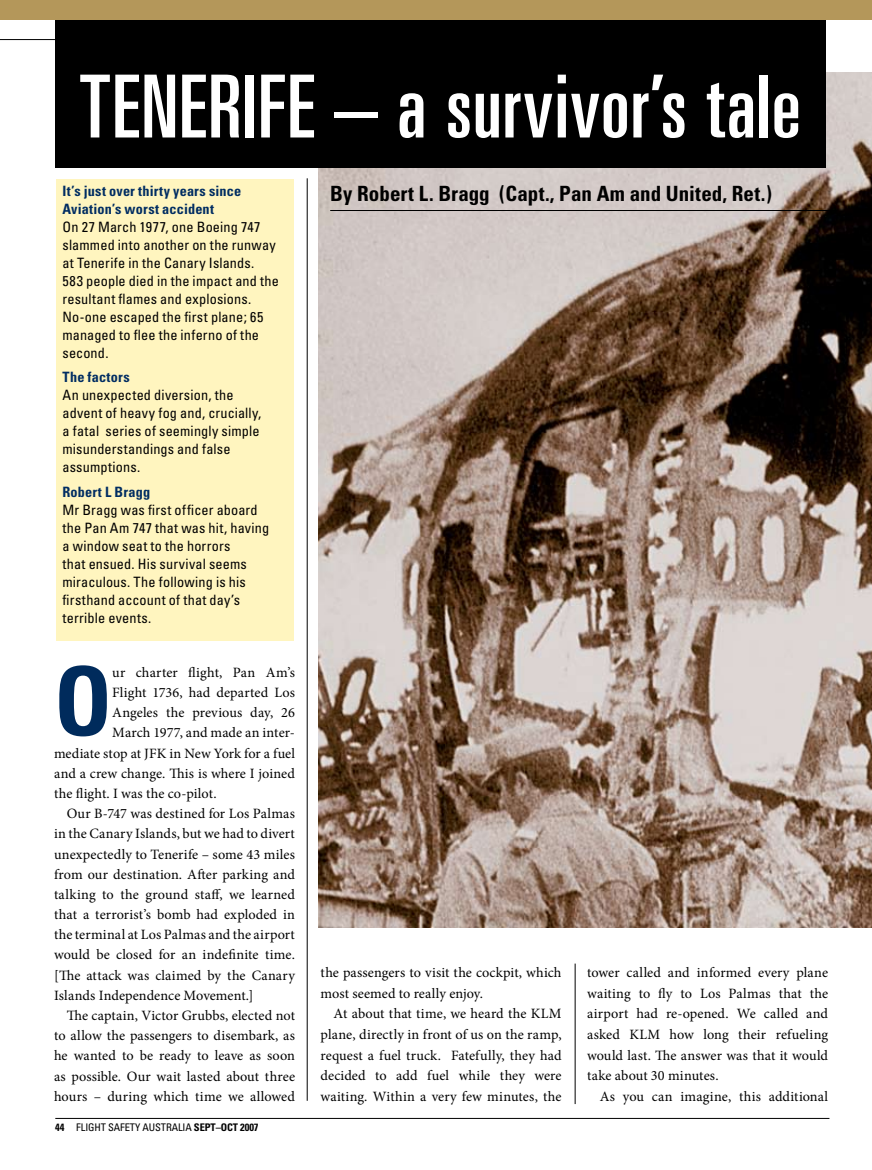
<style>
.page{position:relative;width:872px;height:1170px;background:#fff}
.page>*{position:absolute;margin:0;border:0;box-sizing:border-box;transform-origin:0 0}
.t1{font:700 condensed 95.25px "Univers";color:#002b5c}
.t2{font:ultra-condensed 87px "Univers";letter-spacing:.01em;color:#fff}
.t3{font:700 condensed 21px "Univers";color:#000}
.t4{font:14.25px/20.7px "Minion Pro";letter-spacing:.01em;color:#000;text-align:justify}
.t5{font:condensed 14.25px/18px "Univers";letter-spacing:.01em;color:#000}
.t6{font:700 condensed 14.25px/18px "Univers";letter-spacing:.01em;color:#002d62}
.t7{font:condensed 10.5px "Univers LT";letter-spacing:-.01em;color:#000}
.s1{font-weight:700}
</style>
<div class="page">
<hr style="left:55px;top:1117px;width:774px;height:1px;background:#000">
<hr style="left:0;top:39px;width:117px;height:1px;background:#000">
<hr style="left:307px;top:178px;width:1px;height:922px;background:#000">
<hr style="left:575px;top:963px;width:1px;height:140px;background:#000">
<div style="left:56px;top:179px;width:238px;height:461px;background:#fff5bf"></div>
<img style="left:319px;top:72px;width:553px;height:855px">
<div style="left:55px;top:0;width:770px;height:167px;background:#000"></div>
<div style="left:0;top:0;width:872px;height:19px;background:#b4975a"></div>
<hr style="left:330px;top:210px;width:507px;height:1px;background:#000">
<h2 class="t2" style="left:80px;top:57px;width:722px">TENERIFE – a survivor’s tale</h2>
<p class="t6" style="left:62px;top:182px;width:180px">It’s just over thirty years since<br>Aviation’s worst accident</p>
<p class="t5" style="left:62px;top:218px;width:218px">On 27 March 1977, one Boeing 747 slammed into another on the runway at Tenerife in the Canary Islands.<br>583 people died in the impact and the resultant flames and explosions.<br>No-one escaped the first plane; 65 managed to flee the inferno of the second.</p>
<p class="t6" style="left:62px;top:368px;width:69px">The factors</p>
<p class="t5" style="left:62px;top:386px;width:200px">An unexpected diversion, the advent of heavy fog and, crucially, a fatal series of seemingly simple misunderstandings and false assumptions.</p>
<p class="t6" style="left:62px;top:482px;width:89px">Robert L Bragg</p>
<p class="t5" style="left:62px;top:500px;width:208px">Mr Bragg was first officer aboard the Pan Am 747 that was hit, having a window seat to the horrors<br>that ensued. His survival seems miraculous. The following is his firsthand account of that day’s terrible events.</p>
<h1 class="t1" style="left:54px;top:643px;width:60px">O</h1>
<p class="t4" style="left:112px;top:662px;width:184px">ur charter flight, Pan Am’s</p>
<p class="t4" style="left:112px;top:682px;width:184px">Flight 1736, had departed Los</p>
<p class="t4" style="left:112px;top:702px;width:184px">Angeles the previous day, 26</p>
<p class="t4" style="left:112px;top:722px;width:184px">March 1977, and made an inter-</p>
<p class="t4" style="left:54px;top:742px;width:242px">mediate stop at JFK in New York for a fuel</p>
<p class="t4" style="left:54px;top:762px;width:242px">and a crew change. This is where I joined</p>
<p class="t4" style="left:54px;top:783px;width:164px">the flight. I was the co-pilot.</p>
<p class="t4" style="left:67px;top:803px;width:230px">Our B-747 was destined for Los Palmas</p>
<p class="t4" style="left:54px;top:823px;width:242px">in the Canary Islands, but we had to divert</p>
<p class="t4" style="left:54px;top:843px;width:242px">unexpectedly to Tenerife – some 43 miles</p>
<p class="t4" style="left:54px;top:863px;width:242px">from our destination. After parking and</p>
<p class="t4" style="left:54px;top:884px;width:242px">talking to the ground staff, we learned</p>
<p class="t4" style="left:54px;top:904px;width:242px">that a terrorist’s bomb had exploded in</p>
<p class="t4" style="left:54px;top:924px;width:242px">the terminal at Los Palmas and the airport</p>
<p class="t4" style="left:54px;top:944px;width:242px">would be closed for an indefinite time.</p>
<p class="t4" style="left:54px;top:964px;width:242px">[The attack was claimed by the Canary</p>
<p class="t4" style="left:54px;top:984px;width:201px">Islands Independence Movement.]</p>
<p class="t4" style="left:67px;top:1005px;width:230px">The captain, Victor Grubbs, elected not</p>
<p class="t4" style="left:54px;top:1025px;width:242px">to allow the passengers to disembark, as</p>
<p class="t4" style="left:54px;top:1045px;width:242px">he wanted to be ready to leave as soon</p>
<p class="t4" style="left:54px;top:1065px;width:242px">as possible. Our wait lasted about three</p>
<p class="t4" style="left:54px;top:1085px;width:242px">hours – during which time we allowed</p>
<p class="t7" style="left:55px;top:1120px;width:205px"><span class="s1">44</span> FLIGHT SAFETY AUSTRALIA <span class="s1">SEPT–OCT 2007</span></p>
<h3 class="t3" style="left:330px;top:181px;width:443px">By Robert L. Bragg (Capt., Pan Am and United, Ret.)</h3>
<p class="t4" style="left:320px;top:962px;width:242px">the passengers to visit the cockpit, which most seemed to really enjoy.</p>
<p class="t4" style="left:320px;top:1003px;width:242px;text-indent:13px">At about that time, we heard the KLM plane, directly in front of us on the ramp, request a fuel truck. Fatefully, they had decided to add fuel while they were waiting. Within a very few minutes, the</p>
<p class="t4" style="left:587px;top:962px;width:242px">tower called and informed every plane waiting to fly to Los Palmas that the airport had re-opened. We called and asked KLM how long their refueling would last. The answer was that it would take about 30 minutes.</p>
<p class="t4" style="left:600px;top:1085px;width:230px">As you can imagine, this additional</p>
</div>
